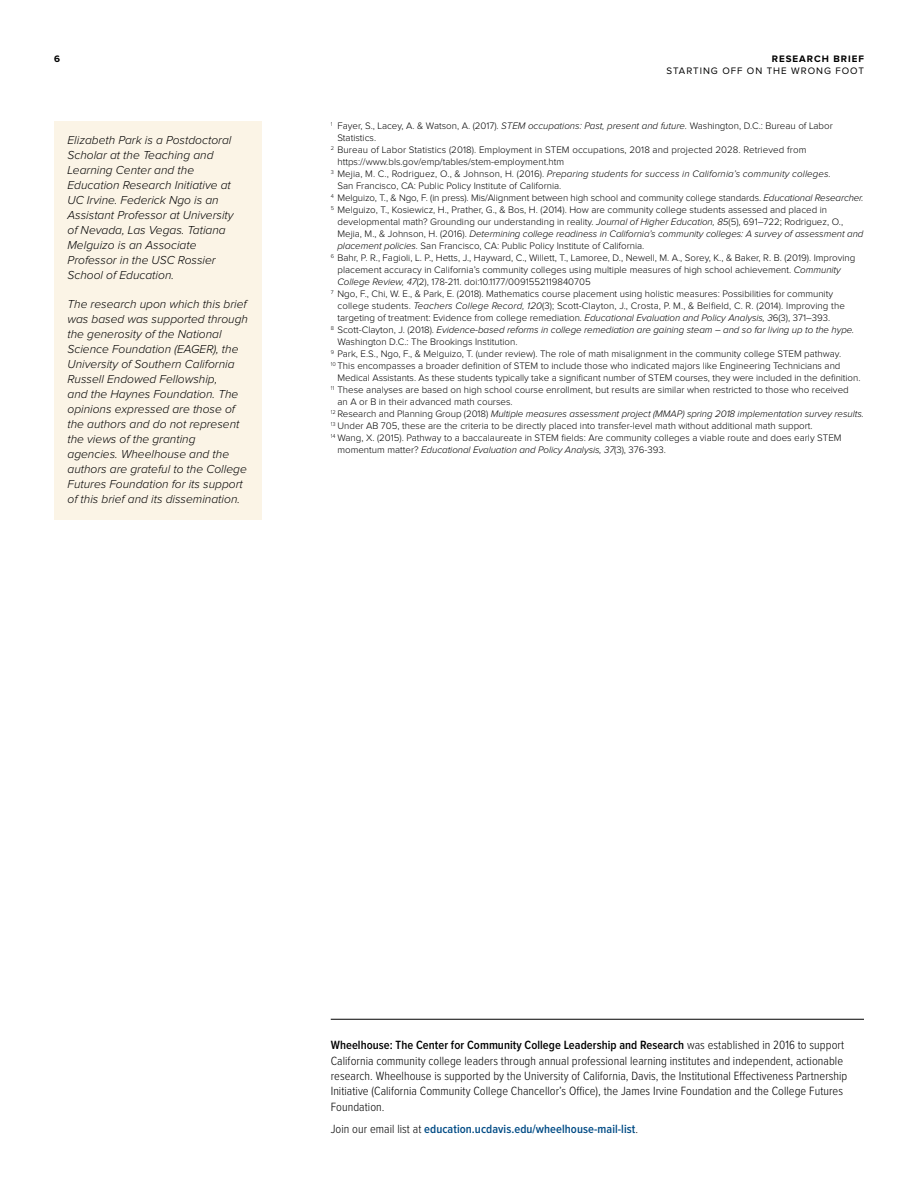
<style>
.page{position:relative;width:918px;height:1188px;background:#fff}
.page>*{position:absolute;margin:0;border:0;box-sizing:border-box;transform-origin:0 0}
.Masthead_Name{font:300 12.3px/15.3px "Proxima Nova Cond";letter-spacing:.005em;color:#000}
.Masthead_Name-2{font:600 12.3px "Proxima Nova Cond";letter-spacing:.005em;color:#004b85}
.Author_Bio{font:italic 300 12px/15px "Proxima Nova";color:#000}
.Footnote{font:300 9.75px/12px "Proxima Nova";color:#000}
.Footnote-2{font:italic 300 9.75px/12px "Proxima Nova";letter-spacing:-.005em;color:#000}
.t1{font:9.75px "Proxima Nova";letter-spacing:.1em;color:#000}
.Folio{font:700 9.75px "Proxima Nova";letter-spacing:.1em;color:#000}
.s1{font-style:italic}
.s2{font-style:normal}
.s3{font-weight:600}
.s4{font-weight:300;color:#000}
</style>
<div class="page">
<hr style="left:331px;top:1019px;width:533px;height:1px;background:#000">
<div style="left:54px;top:122px;width:208px;height:398px;background:#fbf4e6"></div>
<p class="Folio" style="left:54px;top:54px;width:7px">6</p>
<p class="Author_Bio" style="left:68px;top:133px;width:168px">Elizabeth Park is a Postdoctoral<br>Scholar at the Teaching and<br>Learning Center and the<br>Education Research Initiative at<br>UC Irvine. Federick Ngo is an<br>Assistant Professor at University of Nevada, Las Vegas. Tatiana<br>Melguizo is an Associate<br>Professor in the USC Rossier<br>School of Education.</p>
<p class="Author_Bio" style="left:68px;top:297px;width:182px">The research upon which this brief was based was supported through the generosity of the National<br>Science Foundation (EAGER), the<br>University of Southern California<br>Russell Endowed Fellowship,<br>and the Haynes Foundation. The opinions expressed are those of the authors and do not represent the views of the granting agencies. Wheelhouse and the authors are grateful to the College<br>Futures Foundation for its support of this brief and its dissemination.</p>
<p class="Folio" style="left:772px;top:54px;width:94px">RESEARCH BRIEF</p>
<p class="t1" style="left:666px;top:66px;width:199px">STARTING OFF ON THE WRONG FOOT</p>
<p class="Footnote" style="left:338px;top:120px;width:497px;text-indent:-7px"><sup>1</sup> Fayer, S., Lacey, A. &amp; Watson, A. (2017). <span class="s1">STEM occupations: Past, present and future.</span> Washington, D.C.: Bureau of Labor<br>Statistics.</p>
<p class="Footnote" style="left:338px;top:144px;width:470px;text-indent:-7px"><sup>2</sup> Bureau of Labor Statistics (2018). Employment in STEM occupations, 2018 and projected 2028. Retrieved from https://www.bls.gov/emp/tables/stem-employment.htm</p>
<p class="Footnote" style="left:338px;top:168px;width:495px;text-indent:-7px"><sup>3</sup> Mejia, M. C., Rodriguez, O., &amp; Johnson, H. (2016). <span class="s1">Preparing students for success in California’s community colleges.<br></span>San Francisco, CA: Public Policy Institute of California.</p>
<p class="Footnote" style="left:331px;top:192px;width:534px"><sup>4</sup> Melguizo, T., &amp; Ngo, F. (in press). Mis/Alignment between high school and community college standards. <span class="s1">Educational Researcher.</span></p>
<p class="Footnote" style="left:338px;top:204px;width:527px;text-indent:-7px"><sup>5</sup> Melguizo, T., Kosiewicz, H., Prather, G., &amp; Bos, H. (2014). How are community college students assessed and placed in developmental math? Grounding our understanding in reality. <span class="s1">Journal of Higher Education, 85</span>(5), 691–722; Rodriguez, O., Mejia, M., &amp; Johnson, H. (2016). <span class="s1">Determining college readiness in California’s community colleges: A survey of assessment and placement policies.</span> San Francisco, CA: Public Policy Institute of California.</p>
<p class="Footnote" style="left:338px;top:252px;width:519px;text-indent:-7px"><sup>6</sup> Bahr, P. R., Fagioli, L. P., Hetts, J., Hayward, C., Willett, T., Lamoree, D., Newell, M. A., Sorey, K., &amp; Baker, R. B. (2019). Improving placement accuracy in California’s community colleges using multiple measures of high school achievement. <span class="s1">Community<br>College Review, 47</span>(2), 178-211. doi:10.1177/0091552119840705</p>
<p class="Footnote" style="left:338px;top:288px;width:509px;text-indent:-7px"><sup>7</sup> Ngo, F., Chi, W. E., &amp; Park, E. (2018). Mathematics course placement using holistic measures: Possibilities for community college students. <span class="s1">Teachers College Record, 120</span>(3); Scott-Clayton, J., Crosta, P. M., &amp; Belfield, C. R. (2014). Improving the targeting of treatment: Evidence from college remediation. <span class="s1">Educational Evaluation and Policy Analysis, 3</span>6(3), 371–393.</p>
<p class="Footnote-2" style="left:338px;top:324px;width:518px;text-indent:-7px"><sup>8</sup> <span class="s2">Scott-Clayton, J. (2018).</span> Evidence-based reforms in college remediation are gaining steam – and so far living up to the hype.<br><span class="s2">Washington D.C.: The Brookings Institution.</span></p>
<p class="Footnote" style="left:331px;top:348px;width:512px"><sup>9</sup> Park, E.S., Ngo, F., &amp; Melguizo, T. (under review). The role of math misalignment in the community college STEM pathway.</p>
<p class="Footnote" style="left:338px;top:360px;width:524px;text-indent:-7px"><sup>10</sup> This encompasses a broader definition of STEM to include those who indicated majors like Engineering Technicians and<br>Medical Assistants. As these students typically take a significant number of STEM courses, they were included in the definition.</p>
<p class="Footnote" style="left:338px;top:384px;width:513px;text-indent:-7px"><sup>11</sup> These analyses are based on high school course enrollment, but results are similar when restricted to those who received an A or B in their advanced math courses.</p>
<p class="Footnote-2" style="left:331px;top:408px;width:535px"><sup>12</sup> <span class="s2">Research and Planning Group (2018)</span> Multiple measures assessment project (MMAP) spring 2018 implementation survey results.</p>
<p class="Footnote" style="left:331px;top:420px;width:483px"><sup>13</sup> Under AB 705, these are the criteria to be directly placed into transfer-level math without additional math support.</p>
<p class="Footnote" style="left:338px;top:432px;width:506px;text-indent:-7px"><sup>14</sup> Wang, X. (2015). Pathway to a baccalaureate in STEM fields: Are community colleges a viable route and does early STEM momentum matter? <span class="s1">Educational Evaluation and Policy Analysis, 37</span>(3), 376-393.</p>
<p class="Masthead_Name" style="left:331px;top:1038px;width:518px"><span class="s3">Wheelhouse: The Center for Community College Leadership and Research</span> was established in 2016 to support California community college leaders through annual professional learning institutes and independent, actionable research. Wheelhouse is supported by the University of California, Davis, the Institutional Effectiveness Partnership Initiative (California Community College Chancellor’s Office), the James Irvine Foundation and the College Futures Foundation.</p>
<p class="Masthead_Name-2" style="left:331px;top:1122px;width:309px"><span class="s4">Join our email list at</span> education.ucdavis.edu/wheelhouse-mail-list<span class="s4">.</span></p>
</div>
